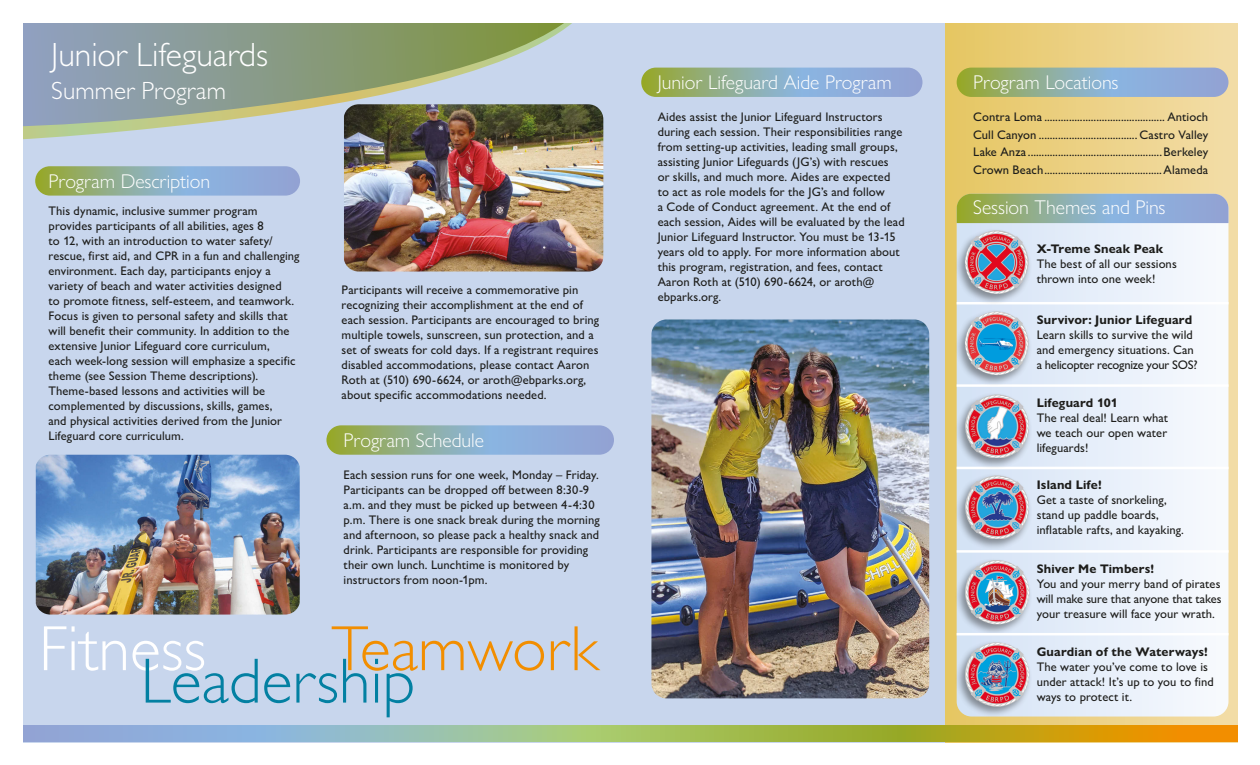
<style>
.page{position:relative;width:1260px;height:765px;background:#fff}
.page>*{position:absolute;margin:0;border:0;box-sizing:border-box;transform-origin:0 0}
.t1{font:300 64.25px "Gill Sans Std";color:#0380a2}
.t2{font:300 64.25px "Gill Sans Std";color:#f28e00}
.t3{font:300 64.25px "Gill Sans Std";color:#fff}
.t4{font:300 33.75px "Gill Sans Std";letter-spacing:-.005em;color:#fff}
.t5{font:300 25px "Gill Sans Std";letter-spacing:.005em;color:#fff}
.t6{font:300 20px "Gill Sans Nova";letter-spacing:-.005em;color:#fff}
.t7{font:500 12.5px/15px "Gill Sans Nova";letter-spacing:.005em;color:#1d1d1b}
.t8{font:700 12.5px "Gill Sans Nova";letter-spacing:.01em;color:#1d1d1b}
</style>
<div class="page">
<div style="left:945px;top:22px;width:315px;height:743px;background:linear-gradient(to right,#e5c662,#f4dfae)"></div>
<div style="left:0;top:0;width:945px;height:761px;background:#c8d6ed"></div>
<svg style="left:23px;top:22px;width:584px;height:131px"></svg>
<svg style="left:23px;top:22px;width:567px;height:105px"></svg>
<svg style="left:23px;top:726px;width:1215px;height:15px;background:#a8b070"></svg>
<svg style="left:35px;top:166px;width:265px;height:30px;background:#91adae"></svg>
<img style="left:344px;top:104px;width:259px;height:168px">
<img style="left:651px;top:320px;width:278px;height:378px">
<img style="left:36px;top:455px;width:264px;height:160px">
<svg style="left:326px;top:425px;width:288px;height:30px;background:#91adae"></svg>
<svg style="left:957px;top:68px;width:271px;height:29px;background:#8fadad"></svg>
<svg style="left:957px;top:223px;width:271px;height:494px"></svg>
<hr style="left:957px;top:302px;width:271px;height:2px;background:#fff">
<hr style="left:957px;top:384px;width:271px;height:3px;background:#fff">
<hr style="left:957px;top:467px;width:271px;height:2px;background:#fff">
<div style="left:955px;top:473px;width:77px;height:77px;background:#1d1d1b;opacity:.45"></div>
<img style="left:965px;top:475px;width:64px;height:64px">
<div style="left:955px;top:558px;width:78px;height:77px;background:#1d1d1b;opacity:.45"></div>
<img style="left:965px;top:560px;width:64px;height:64px">
<div style="left:955px;top:640px;width:78px;height:78px;background:#1d1d1b;opacity:.45"></div>
<img style="left:965px;top:642px;width:64px;height:65px">
<div style="left:955px;top:392px;width:77px;height:77px;background:#1d1d1b;opacity:.45"></div>
<img style="left:965px;top:394px;width:64px;height:64px">
<div style="left:955px;top:309px;width:77px;height:77px;background:#1d1d1b;opacity:.45"></div>
<img style="left:965px;top:311px;width:64px;height:64px">
<div style="left:955px;top:228px;width:77px;height:77px;background:#1d1d1b;opacity:.45"></div>
<img style="left:965px;top:230px;width:64px;height:64px">
<svg style="left:641px;top:68px;width:281px;height:29px;background:#8fadad"></svg>
<svg style="left:957px;top:194px;width:271px;height:29px;background:#90adac"></svg>
<hr style="left:957px;top:550px;width:271px;height:3px;background:#fff">
<hr style="left:957px;top:633px;width:271px;height:2px;background:#fff">
<div style="left:0;top:0;width:1260px;height:22px;background:#fff"></div>
<div style="left:0;top:743px;width:1260px;height:22px;background:#fff"></div>
<div style="left:0;top:0;width:23px;height:765px;background:#fff"></div>
<div style="left:1238px;top:0;width:22px;height:765px;background:#fff"></div>
<h2 class="t4" style="left:51px;top:36px;width:218px">Junior Lifeguards</h2>
<h3 class="t5" style="left:51px;top:77px;width:176px">Summer Program</h3>
<h3 class="t6" style="left:49px;top:169px;width:163px">Program Description</h3>
<p class="t7" style="left:49px;top:203px;width:253px">This dynamic, inclusive summer program provides participants of all abilities, ages 8<br>to 12, with an introduction to water safety/ rescue, first aid, and CPR in a fun and challenging environment. Each day, participants enjoy a variety of beach and water activities designed<br>to promote fitness, self-esteem, and teamwork.<br>Focus is given to personal safety and skills that will benefit their community. In addition to the extensive Junior Lifeguard core curriculum,<br>each week-long session will emphasize a specific theme (see Session Theme descriptions).<br>Theme-based lessons and activities will be complemented by discussions, skills, games,<br>and physical activities derived from the Junior Lifeguard core curriculum.</p>
<p class="t7" style="left:342px;top:282px;width:259px">Participants will receive a commemorative pin recognizing their accomplishment at the end of each session. Participants are encouraged to bring multiple towels, sunscreen, sun protection, and a set of sweats for cold days. If a registrant requires disabled accommodations, please contact Aaron Roth at (510) 690-6624, or aroth@ebparks.org, about specific accommodations needed.</p>
<h3 class="t6" style="left:344px;top:428px;width:142px">Program Schedule</h3>
<p class="t7" style="left:344px;top:467px;width:258px">Each session runs for one week, Monday – Friday.<br>Participants can be dropped off between 8:30-9 a.m. and they must be picked up between 4-4:30 p.m. There is one snack break during the morning and afternoon, so please pack a healthy snack and drink. Participants are responsible for providing their own lunch. Lunchtime is monitored by instructors from noon-1pm.</p>
<h1 class="t3" style="left:39px;top:613px;width:169px">Fitness</h1>
<h1 class="t2" style="left:331px;top:613px;width:268px">Teamwork</h1>
<h1 class="t1" style="left:141px;top:645px;width:276px">Leadership</h1>
<h3 class="t6" style="left:658px;top:70px;width:236px">Junior Lifeguard Aide Program</h3>
<p class="t7" style="left:658px;top:109px;width:249px">Aides assist the Junior Lifeguard Instructors during each session. Their responsibilities range from setting-up activities, leading small groups, assisting Junior Lifeguards (JG’s) with rescues<br>or skills, and much more. Aides are expected to act as role models for the JG’s and follow<br>a Code of Conduct agreement. At the end of each session, Aides will be evaluated by the lead Junior Lifeguard Instructor. You must be 13-15 years old to apply. For more information about this program, registration, and fees, contact Aaron Roth at (510) 690-6624, or aroth@ ebparks.org.</p>
<h3 class="t6" style="left:973px;top:70px;width:147px">Program Locations</h3>
<p class="t7" style="left:973px;top:108px;width:237px;line-height:17.8px;text-align:justify">Contra Loma ............................................ Antioch Cull Canyon .................................... Castro Valley Lake Anza .................................................Berkeley Crown Beach...........................................Alameda</p>
<h3 class="t6" style="left:973px;top:195px;width:194px">Session Themes and Pins</h3>
<p class="t8" style="left:1037px;top:241px;width:128px">X-Treme Sneak Peak</p>
<p class="t7" style="left:1037px;top:256px;width:142px">The best of all our sessions thrown into one week!</p>
<p class="t8" style="left:1037px;top:312px;width:157px">Survivor: Junior Lifeguard</p>
<p class="t7" style="left:1037px;top:327px;width:162px">Learn skills to survive the wild and emergency situations. Can a helicopter recognize your SOS?</p>
<p class="t8" style="left:1037px;top:395px;width:83px">Lifeguard 101</p>
<p class="t7" style="left:1037px;top:410px;width:133px;text-align:justify">The real deal! Learn what we teach our open water lifeguards!</p>
<p class="t8" style="left:1037px;top:477px;width:67px">Island Life!</p>
<p class="t7" style="left:1037px;top:492px;width:149px">Get a taste of snorkeling, stand up paddle boards, inflatable rafts, and kayaking.</p>
<p class="t8" style="left:1037px;top:561px;width:119px">Shiver Me Timbers!</p>
<p class="t7" style="left:1037px;top:576px;width:186px;text-align:justify">You and your merry band of pirates will make sure that anyone that takes your treasure will face your wrath.</p>
<p class="t8" style="left:1037px;top:644px;width:173px">Guardian of the Waterways!</p>
<p class="t7" style="left:1037px;top:659px;width:179px">The water you’ve come to love is under attack! It’s up to you to find ways to protect it.</p>
</div>
